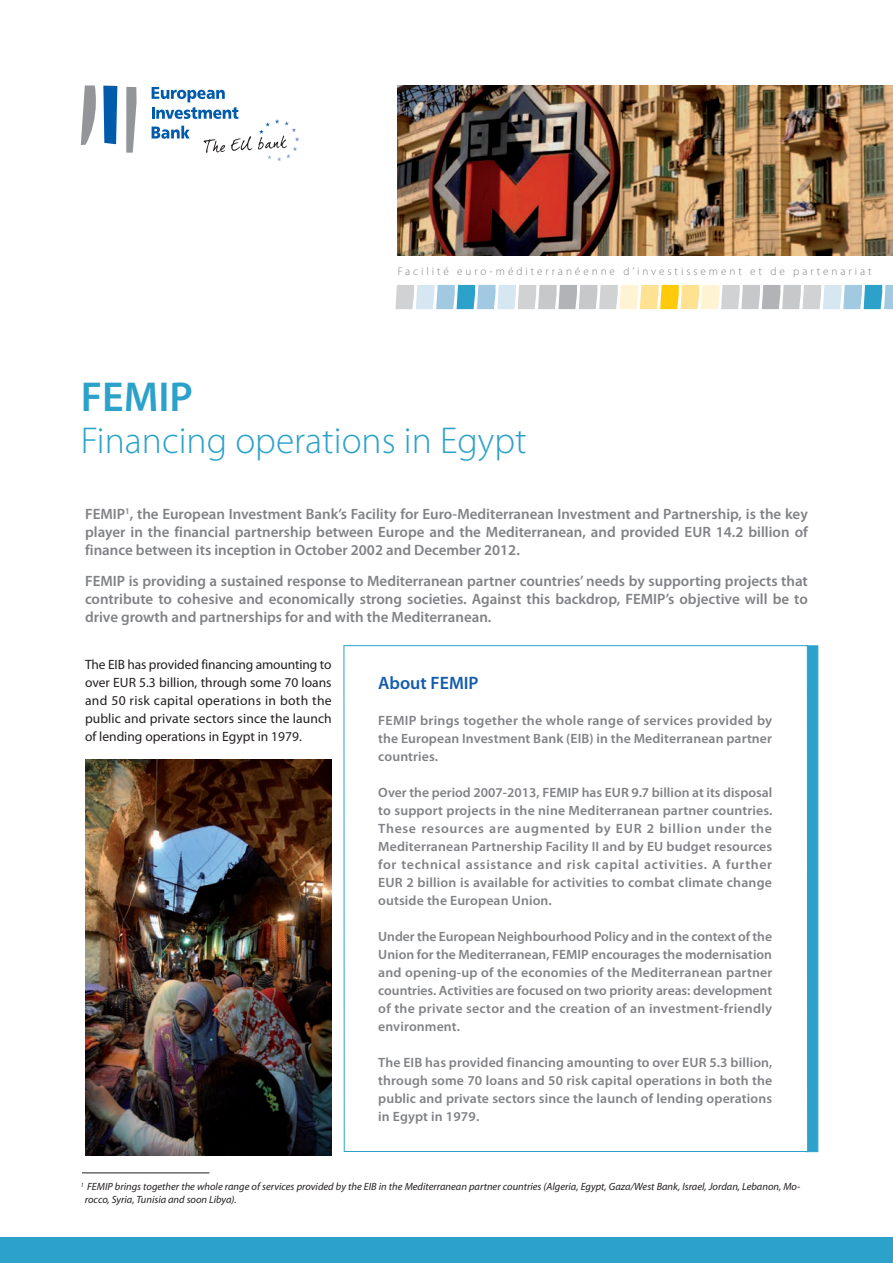
<style>
.page{position:relative;width:893px;height:1263px;background:#fff}
.page>*{position:absolute;margin:0;border:0;box-sizing:border-box;transform-origin:0 0}
.t1{font:600 42px "Myriad Pro";color:#2ca2ca}
.t2{font:300 37.5px "Myriad Pro";color:#2ca2ca}
.t3{font:600 18px "Myriad Pro";color:#135cab}
.t4{font:600 15px/18px "Myriad Pro";color:#808285;text-align:justify}
.t5{font:600 13.5px/18px "Myriad Pro";letter-spacing:.01em;color:#808285;text-align:justify}
.t6{font:13.5px/18px "Myriad Pro";color:#231f20;text-align:justify}
.t7{font:300 11.25px "Myriad Pro";letter-spacing:.26em;color:#808285}
.t8{font:italic 10.5px/12.6px "Myriad Pro";color:#231f20}
</style>
<div class="page">
<div style="left:0;top:1237px;width:893px;height:26px;background:#2ca2ca"></div>
<div style="left:806px;top:646px;width:12px;height:506px;background:#2ca2ca"></div>
<img style="left:398px;top:85px;width:495px;height:170px">
<svg style="left:395px;top:285px;width:498px;height:24px;background:#cbd5cf"></svg>
<svg style="left:204px;top:139px;width:21px;height:14px"></svg>
<svg style="left:231px;top:136px;width:21px;height:15px"></svg>
<svg style="left:152px;top:87px;width:86px;height:32px"></svg>
<svg style="left:152px;top:126px;width:38px;height:13px"></svg>
<svg style="left:81px;top:85px;width:15px;height:60px"></svg>
<svg style="left:103px;top:86px;width:14px;height:58px"></svg>
<svg style="left:126px;top:87px;width:11px;height:66px"></svg>
<svg style="left:258px;top:119px;width:41px;height:42px"></svg>
<hr style="left:82px;top:1172px;width:127px;height:1px;background:#231f20">
<img style="left:85px;top:759px;width:247px;height:396px">
<p class="t7" style="left:398px;top:265px;width:476px">Facilité euro-méditerranéenne d’investissement et de partenariat</p>
<h1 class="t1" style="left:81px;top:374px;width:114px">FEMIP</h1>
<h2 class="t2" style="left:81px;top:420px;width:447px">Financing operations in Egypt</h2>
<p class="t4" style="left:85px;top:505px;width:724px">FEMIP<sup>1</sup>, the European Investment Bank’s Facility for Euro-Mediterranean Investment and Partnership, is the key player in the financial partnership between Europe and the Mediterranean, and provided EUR 14.2 billion of finance between its inception in October 2002 and December 2012.</p>
<p class="t4" style="left:85px;top:572px;width:724px">FEMIP is providing a sustained response to Mediterranean partner countries’ needs by supporting projects that contribute to cohesive and economically strong societies. Against this backdrop, FEMIP’s objective will be to drive growth and partnerships for and with the Mediterranean.</p>
<p class="t6" style="left:85px;top:656px;width:248px">The EIB has provided financing amounting to over EUR 5.3 billion, through some 70 loans and 50 risk capital operations in both the public and private sectors since the launch of lending operations in Egypt in 1979.</p>
<h3 class="t3" style="left:378px;top:673px;width:102px">About FEMIP</h3>
<p class="t5" style="left:378px;top:712px;width:395px">FEMIP brings together the whole range of services provided by the European Investment Bank (EIB) in the Mediterranean partner countries.</p>
<p class="t5" style="left:378px;top:784px;width:396px">Over the period 2007-2013, FEMIP has EUR 9.7 billion at its disposal to support projects in the nine Mediterranean partner countries.<br>These resources are augmented by EUR 2 billion under the Mediterranean Partnership Facility II and by EU budget resources for technical assistance and risk capital activities. A further EUR 2 billion is available for activities to combat climate change outside the European Union.</p>
<p class="t5" style="left:378px;top:928px;width:396px">Under the European Neighbourhood Policy and in the context of the Union for the Mediterranean, FEMIP encourages the modernisation and opening-up of the economies of the Mediterranean partner countries. Activities are focused on two priority areas: development of the private sector and the creation of an investment-friendly environment.</p>
<p class="t5" style="left:378px;top:1054px;width:396px">The EIB has provided financing amounting to over EUR 5.3 billion, through some 70 loans and 50 risk capital operations in both the public and private sectors since the launch of lending operations in Egypt in 1979.</p>
<p class="t8" style="left:85px;top:1180px;width:717px;text-indent:-4px"><sup>1</sup> FEMIP brings together the whole range of services provided by the EIB in the Mediterranean partner countries (Algeria, Egypt, Gaza/West Bank, Israel, Jordan, Lebanon, Mo&shy;rocco, Syria, Tunisia and soon Libya).</p>
</div>
